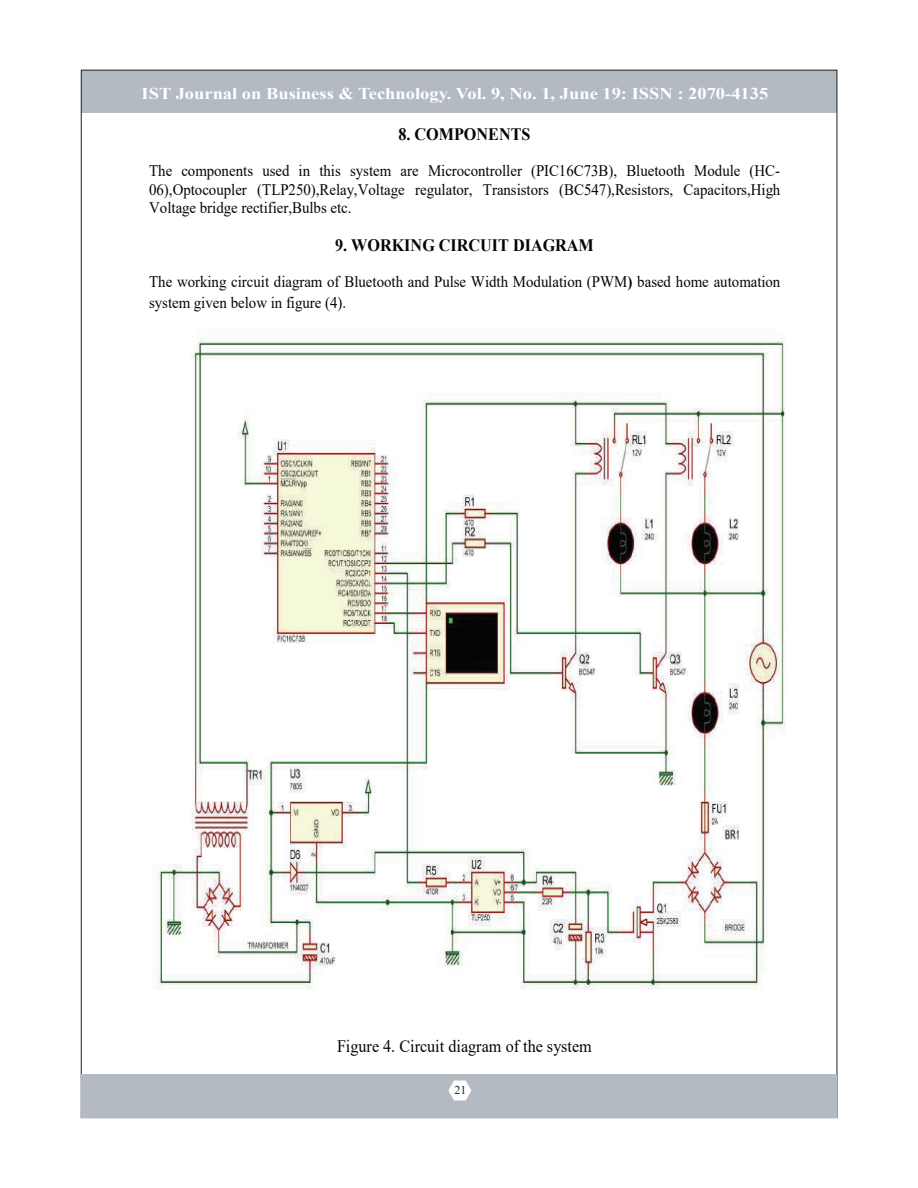
<style>
.page{position:relative;width:918px;height:1188px;background:#fff}
.page>*{position:absolute;margin:0;border:0;box-sizing:border-box;transform-origin:0 0}
.t1{font:700 17.4px "Times New Roman";color:#050504;scale:.93 1}
.t2{font:17.4px "Times New Roman";color:#050504;scale:.93 1}
.t3{font:700 16.5px "Times New Roman";color:#fff;scale:1.12 1}
.t4{font:16.05px/18.3px "Times New Roman";color:#050504;text-align:justify;scale:.93 1}
.t5{font:12px "Times New Roman";color:#231f20}
.s1{font-weight:700}
</style>
<div class="page">
<img style="left:157px;top:337px;width:628px;height:653px">
<div style="left:81px;top:70px;width:756px;height:43px;background:#b4bac1"></div>
<div style="left:81px;top:1074px;width:756px;height:43px;background:#b4bac1"></div>
<svg style="left:448px;top:1081px;width:23px;height:20px"></svg>
<p class="t3" style="left:142px;top:81px;width:561px">IST Journal on Business &amp; Technology. Vol. 9, No. 1, June 19: ISSN : 2070-4135</p>
<p class="t1" style="left:398px;top:122px;width:144px">8. COMPONENTS</p>
<p class="t4" style="left:149px;top:161px;width:680px">The components used in this system are Microcontroller (PIC16C73B), Bluetooth Module (HC-06),Optocoupler (TLP250),Relay,Voltage regulator, Transistors (BC547),Resistors, Capacitors,High Voltage bridge rectifier,Bulbs etc.</p>
<p class="t1" style="left:335px;top:233px;width:280px">9. WORKING CIRCUIT DIAGRAM</p>
<p class="t4" style="left:149px;top:271px;width:680px;line-height:21px">The working circuit diagram of Bluetooth and Pulse Width Modulation (PWM<span class="s1">)</span> based home automation system given below in figure (4).</p>
<p class="t2" style="left:337px;top:1034px;width:276px">Figure 4. Circuit diagram of the system</p>
<p class="t5" style="left:454px;top:1082px;width:14px">21</p>
</div>
